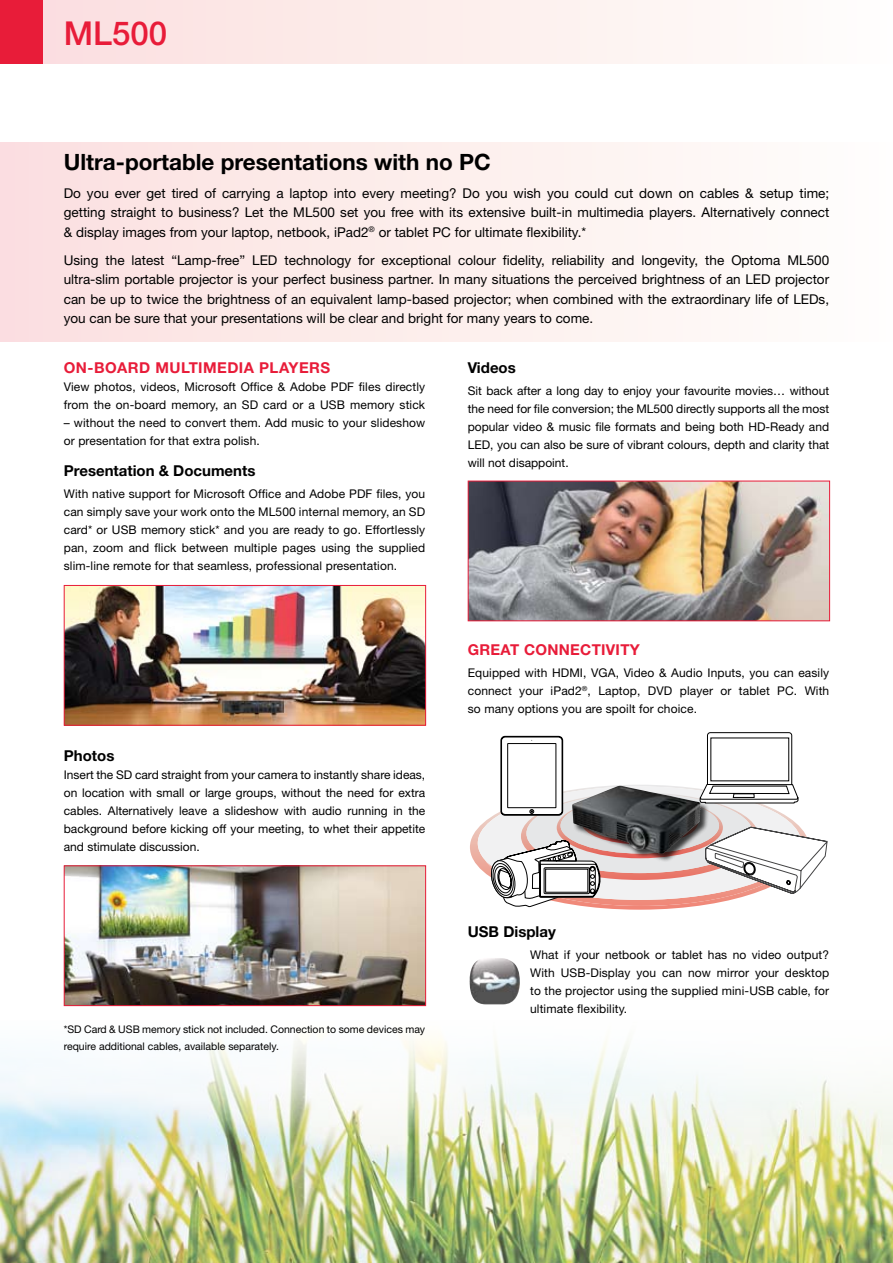
<style>
.page{position:relative;width:893px;height:1263px;background:#fff}
.page>*{position:absolute;margin:0;border:0;box-sizing:border-box;transform-origin:0 0}
.t1{font:500 33px "Helvetica Neue";color:#e81c39}
.t2{font:700 22.5px "Helvetica Neue";color:#000}
.t3{font:700 15px "Helvetica Neue";color:#000}
.t4{font:700 15px "Helvetica Neue";letter-spacing:.03em;color:#e81c39}
.t5{font:13.5px/19.5px "Helvetica Neue";color:#000;text-align:justify}
.t6{font:12px/18px "Helvetica Neue";letter-spacing:.01em;color:#000;text-align:justify}
.t7{font:10.5px/16.5px "Helvetica Neue";color:#000}
</style>
<div class="page">
<img style="left:1px;top:1038px;width:892px;height:225px">
<div style="left:0;top:0;width:43px;height:64px;background:#e81c39"></div>
<div style="left:0;top:143px;width:893px;height:199px;background:linear-gradient(to right,#fbdfdf,#fffefc)"></div>
<div style="left:43px;top:0;width:850px;height:64px;background:linear-gradient(to right,#fbdfdf,#fffefc)"></div>
<img style="left:66px;top:587px;width:358px;height:137px">
<div style="left:64px;top:585px;width:362px;height:141px;border:1px solid #e81c39"></div>
<img style="left:66px;top:867px;width:358px;height:137px">
<div style="left:64px;top:865px;width:362px;height:141px;border:1px solid #e81c39"></div>
<img style="left:470px;top:483px;width:358px;height:136px">
<div style="left:468px;top:481px;width:362px;height:140px;border:1px solid #e81c39"></div>
<svg style="left:470px;top:732px;width:357px;height:178px"></svg>
<div style="left:572px;top:786px;width:137px;height:77px;background:#000;opacity:.75"></div>
<img style="left:572px;top:786px;width:129px;height:68px">
<img style="left:469px;top:958px;width:51px;height:46px">
<h1 class="t1" style="left:64px;top:14px;width:105px">ML500</h1>
<h2 class="t2" style="left:64px;top:148px;width:429px">Ultra-portable presentations with no PC</h2>
<p class="t5" style="left:64px;top:183px;width:767px">Do you ever get tired of carrying a laptop into every meeting? Do you wish you could cut down on cables &amp; setup time; getting straight to business? Let the ML500 set you free with its extensive built-in multimedia players. Alternatively connect &amp; display images from your laptop, netbook, iPad2<sup>®</sup> or tablet PC for ultimate flexibility.*</p>
<p class="t5" style="left:64px;top:250px;width:767px">Using the latest “Lamp-free” LED technology for exceptional colour fidelity, reliability and longevity, the Optoma ML500 ultra-slim portable projector is your perfect business partner. In many situations the perceived brightness of an LED projector can be up to twice the brightness of an equivalent lamp-based projector; when combined with the extraordinary life of LEDs, you can be sure that your presentations will be clear and bright for many years to come.</p>
<p class="t4" style="left:64px;top:359px;width:268px">On-board Multimedia Players</p>
<p class="t6" style="left:64px;top:378px;width:363px">View photos, videos, Microsoft Office &amp; Adobe PDF files directly from the on-board memory, an SD card or a USB memory stick</p>
<p class="t6" style="left:64px;top:414px;width:363px">– without the need to convert them. Add music to your slideshow or presentation for that extra polish.</p>
<p class="t3" style="left:64px;top:461px;width:193px">Presentation &amp; Documents</p>
<p class="t6" style="left:64px;top:485px;width:363px">With native support for Microsoft Office and Adobe PDF files, you can simply save your work onto the ML500 internal memory, an SD card* or USB memory stick* and you are ready to go. Effortlessly pan, zoom and flick between multiple pages using the supplied slim-line remote for that seamless, professional presentation.</p>
<p class="t3" style="left:64px;top:746px;width:52px">Photos</p>
<p class="t6" style="left:64px;top:765px;width:363px">Insert the SD card straight from your camera to instantly share ideas, on location with small or large groups, without the need for extra cables. Alternatively leave a slideshow with audio running in the background before kicking off your meeting, to whet their appetite and stimulate discussion.</p>
<p class="t7" style="left:64px;top:1021px;width:363px">*SD Card &amp; USB memory stick not included. Connection to some devices may require additional cables, available separately.</p>
<p class="t3" style="left:468px;top:359px;width:50px">Videos</p>
<p class="t6" style="left:468px;top:382px;width:363px">Sit back after a long day to enjoy your favourite movies… without the need for file conversion; the ML500 directly supports all the most popular video &amp; music file formats and being both HD-Ready and LED, you can also be sure of vibrant colours, depth and clarity that will not disappoint.</p>
<p class="t4" style="left:468px;top:640px;width:174px">Great Co nnectivity</p>
<p class="t6" style="left:468px;top:664px;width:363px">Equipped with HDMI, VGA, Video &amp; Audio Inputs, you can easily connect your iPad2<sup>®</sup>, Laptop, DVD player or tablet PC. With so many options you are spoilt for choice.</p>
<p class="t3" style="left:468px;top:922px;width:90px">USB Display</p>
<p class="t6" style="left:530px;top:945px;width:301px">What if your netbook or tablet has no video output?<br>With USB-Display you can now mirror your desktop to the projector using the supplied mini-USB cable, for ultimate flexibility.</p>
</div>
